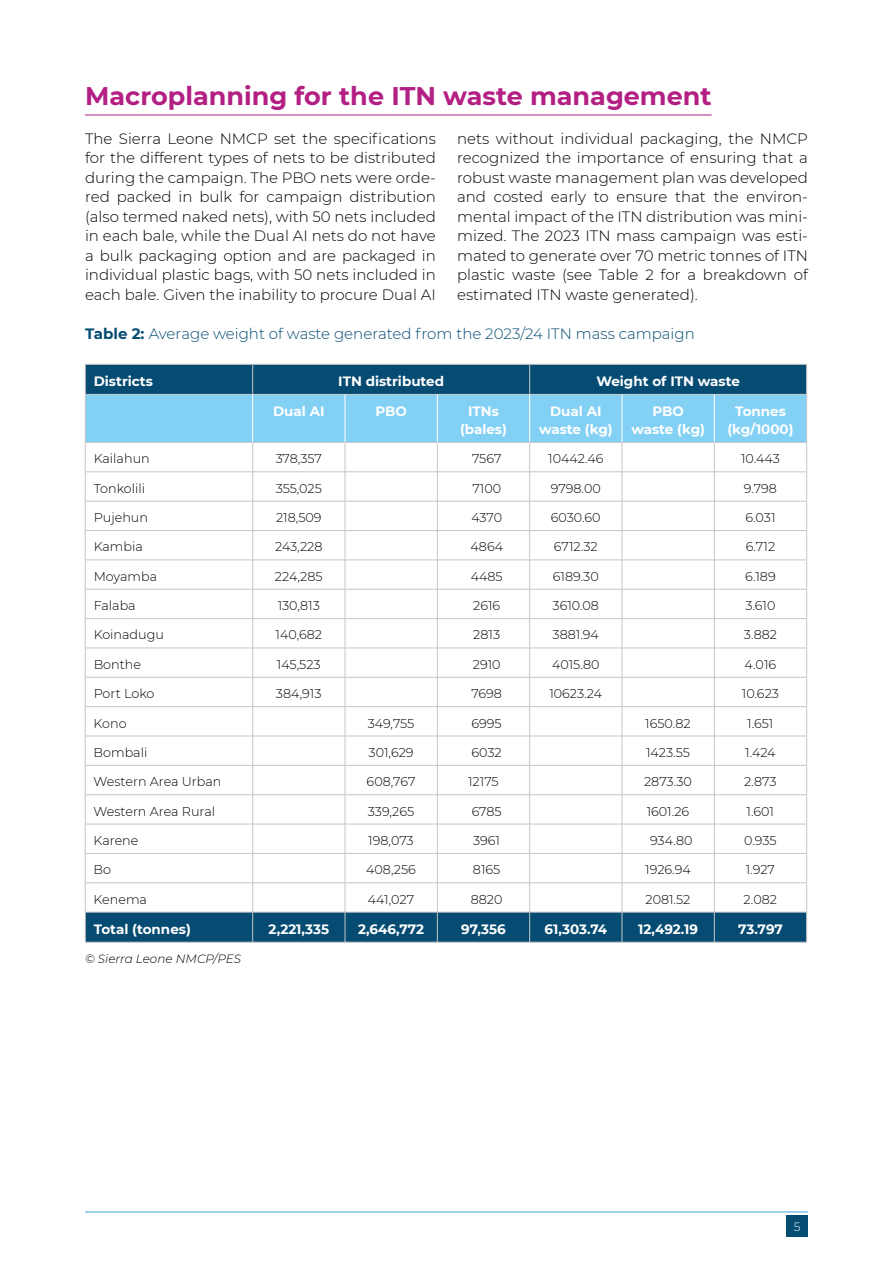
<style>
.page{position:relative;width:893px;height:1263px;background:#fff}
.page>*{position:absolute;margin:0;border:0;box-sizing:border-box;transform-origin:0 0}
.t1{font:700 25.5px "Montserrat";color:#b31f83}
.t2{font:300 15px/19.5px "Montserrat";color:#000;text-align:justify}
.t3{font:300 15px "Montserrat";color:#054b72}
.t4{font:700 13.5px/18px "Montserrat";color:#fff;text-align:center}
.t5{font:300 12.75px "Montserrat";color:#000}
.t6{font:italic 300 12px "Montserrat";color:#000}
.t7{font:300 12px "Montserrat";color:#fff}
.s1{font-weight:700}
</style>
<div class="page">
<div style="left:787px;top:1216px;width:21px;height:21px;background:#054b72"></div>
<hr style="left:85px;top:1212px;width:723px;height:1px;background:#3ea4d7">
<hr style="left:85px;top:115px;width:627px;height:1px;background:#b31f83">
<div style="left:86px;top:365px;width:720px;height:577px;background:#054b72"></div>
<hr style="left:85px;top:364px;width:168px;height:1px;background:#c6c6c6">
<hr style="left:85px;top:364px;width:1px;height:30px;background:#c6c6c6">
<hr style="left:253px;top:364px;width:92px;height:1px;background:#c6c6c6">
<hr style="left:252px;top:364px;width:1px;height:30px;background:#c6c6c6">
<hr style="left:345px;top:364px;width:92px;height:1px;background:#c6c6c6">
<hr style="left:437px;top:364px;width:93px;height:1px;background:#c6c6c6">
<hr style="left:530px;top:364px;width:92px;height:1px;background:#c6c6c6">
<hr style="left:529px;top:364px;width:1px;height:30px;background:#c6c6c6">
<hr style="left:622px;top:364px;width:92px;height:1px;background:#c6c6c6">
<hr style="left:714px;top:364px;width:93px;height:1px;background:#c6c6c6">
<hr style="left:806px;top:364px;width:1px;height:30px;background:#c6c6c6">
<svg style="left:85px;top:394px;width:722px;height:518px"></svg>
<hr style="left:85px;top:912px;width:168px;height:1px;background:#c6c6c6">
<hr style="left:85px;top:912px;width:1px;height:30px;background:#c6c6c6">
<hr style="left:253px;top:912px;width:92px;height:1px;background:#c6c6c6">
<hr style="left:252px;top:912px;width:1px;height:30px;background:#c6c6c6">
<hr style="left:345px;top:912px;width:92px;height:1px;background:#c6c6c6">
<hr style="left:345px;top:912px;width:1px;height:30px;background:#c6c6c6">
<hr style="left:437px;top:912px;width:93px;height:1px;background:#c6c6c6">
<hr style="left:437px;top:912px;width:1px;height:30px;background:#c6c6c6">
<hr style="left:530px;top:912px;width:92px;height:1px;background:#c6c6c6">
<hr style="left:529px;top:912px;width:1px;height:30px;background:#c6c6c6">
<hr style="left:622px;top:912px;width:92px;height:1px;background:#c6c6c6">
<hr style="left:622px;top:912px;width:1px;height:30px;background:#c6c6c6">
<hr style="left:714px;top:912px;width:93px;height:1px;background:#c6c6c6">
<hr style="left:714px;top:912px;width:1px;height:30px;background:#c6c6c6">
<hr style="left:806px;top:912px;width:1px;height:30px;background:#c6c6c6">
<hr style="left:85px;top:942px;width:168px;height:1px;background:#c6c6c6">
<hr style="left:253px;top:942px;width:92px;height:1px;background:#c6c6c6">
<hr style="left:345px;top:942px;width:92px;height:1px;background:#c6c6c6">
<hr style="left:437px;top:942px;width:93px;height:1px;background:#c6c6c6">
<hr style="left:530px;top:942px;width:92px;height:1px;background:#c6c6c6">
<hr style="left:622px;top:942px;width:92px;height:1px;background:#c6c6c6">
<hr style="left:714px;top:942px;width:93px;height:1px;background:#c6c6c6">
<hr style="left:252px;top:395px;width:1px;height:47px;background:#fff">
<hr style="left:345px;top:395px;width:1px;height:47px;background:#fff">
<hr style="left:437px;top:395px;width:1px;height:47px;background:#fff">
<hr style="left:529px;top:395px;width:1px;height:47px;background:#fff">
<hr style="left:622px;top:395px;width:1px;height:47px;background:#fff">
<hr style="left:714px;top:395px;width:1px;height:47px;background:#fff">
<h1 class="t1" style="left:85px;top:77px;width:628px">Macroplanning for the ITN waste management</h1>
<p class="t2" style="left:85px;top:128px;width:352px">The Sierra Leone NMCP set the specifications for the different types of nets to be distributed during the campaign. The PBO nets were orde&shy;red packed in bulk for campaign distribution (also termed naked nets), with 50 nets included in each bale, while the Dual AI nets do not have a bulk packaging option and are packaged in individual plastic bags, with 50 nets included in each bale. Given the inability to procure Dual AI</p>
<p class="t2" style="left:457px;top:128px;width:352px">nets without individual packaging, the NMCP recognized the importance of ensuring that a robust waste management plan was developed and costed early to ensure that the environ&shy;mental impact of the ITN distribution was mini&shy;mized. The 2023 ITN mass campaign was esti&shy;mated to generate over 70 metric tonnes of ITN plastic waste (see Table 2 for a breakdown of estimated ITN waste generated).</p>
<p class="t3" style="left:85px;top:323px;width:611px"><span class="s1">Table 2:</span> Average weight of waste generated from the 2023/24 ITN mass campaign</p>
<p class="t4" style="left:94px;top:371px;width:61px">Districts</p>
<p class="t4" style="left:338px;top:371px;width:107px">ITN distributed</p>
<p class="t4" style="left:596px;top:371px;width:145px">Weight of ITN waste</p>
<p class="t4" style="left:273px;top:401px;width:53px">Dual AI</p>
<p class="t4" style="left:375px;top:401px;width:33px">PBO</p>
<p class="t4" style="left:460px;top:401px;width:48px">ITNs (bales)</p>
<p class="t4" style="left:539px;top:401px;width:75px">Dual AI waste (kg)</p>
<p class="t4" style="left:631px;top:401px;width:75px">PBO waste (kg)</p>
<p class="t4" style="left:727px;top:401px;width:68px">Tonnes (kg/1000)</p>
<p class="t5" style="left:94px;top:450px;width:57px">Kailahun</p>
<p class="t5" style="left:276px;top:450px;width:48px">378,357</p>
<p class="t5" style="left:472px;top:450px;width:31px">7567</p>
<p class="t5" style="left:548px;top:450px;width:57px">10442.46</p>
<p class="t5" style="left:741px;top:450px;width:40px">10.443</p>
<p class="t5" style="left:94px;top:479px;width:53px">Tonkolili</p>
<p class="t5" style="left:276px;top:479px;width:48px">355,025</p>
<p class="t5" style="left:472px;top:479px;width:30px">7100</p>
<p class="t5" style="left:551px;top:479px;width:52px">9798.00</p>
<p class="t5" style="left:744px;top:479px;width:35px">9.798</p>
<p class="t5" style="left:94px;top:509px;width:56px">Pujehun</p>
<p class="t5" style="left:276px;top:509px;width:47px">218,509</p>
<p class="t5" style="left:471px;top:509px;width:32px">4370</p>
<p class="t5" style="left:551px;top:509px;width:51px">6030.60</p>
<p class="t5" style="left:745px;top:509px;width:32px">6.031</p>
<p class="t5" style="left:94px;top:538px;width:51px">Kambia</p>
<p class="t5" style="left:275px;top:538px;width:49px">243,228</p>
<p class="t5" style="left:470px;top:538px;width:34px">4864</p>
<p class="t5" style="left:554px;top:538px;width:45px">6712.32</p>
<p class="t5" style="left:746px;top:538px;width:31px">6.712</p>
<p class="t5" style="left:94px;top:567px;width:65px">Moyamba</p>
<p class="t5" style="left:275px;top:567px;width:49px">224,285</p>
<p class="t5" style="left:471px;top:567px;width:33px">4485</p>
<p class="t5" style="left:553px;top:567px;width:47px">6189.30</p>
<p class="t5" style="left:745px;top:567px;width:32px">6.189</p>
<p class="t5" style="left:94px;top:597px;width:43px">Falaba</p>
<p class="t5" style="left:278px;top:597px;width:44px">130,813</p>
<p class="t5" style="left:473px;top:597px;width:28px">2616</p>
<p class="t5" style="left:553px;top:597px;width:48px">3610.08</p>
<p class="t5" style="left:745px;top:597px;width:32px">3.610</p>
<p class="t5" style="left:94px;top:626px;width:72px">Koinadugu</p>
<p class="t5" style="left:276px;top:626px;width:48px">140,682</p>
<p class="t5" style="left:473px;top:626px;width:28px">2813</p>
<p class="t5" style="left:553px;top:626px;width:48px">3881.94</p>
<p class="t5" style="left:744px;top:626px;width:35px">3.882</p>
<p class="t5" style="left:94px;top:656px;width:49px">Bonthe</p>
<p class="t5" style="left:277px;top:656px;width:45px">145,523</p>
<p class="t5" style="left:473px;top:656px;width:29px">2910</p>
<p class="t5" style="left:552px;top:656px;width:49px">4015.80</p>
<p class="t5" style="left:745px;top:656px;width:33px">4.016</p>
<p class="t5" style="left:94px;top:685px;width:62px">Port Loko</p>
<p class="t5" style="left:276px;top:685px;width:47px">384,913</p>
<p class="t5" style="left:471px;top:685px;width:32px">7698</p>
<p class="t5" style="left:549px;top:685px;width:54px">10623.24</p>
<p class="t5" style="left:742px;top:685px;width:39px">10.623</p>
<p class="t5" style="left:94px;top:714px;width:35px">Kono</p>
<p class="t5" style="left:368px;top:714px;width:48px">349,755</p>
<p class="t5" style="left:472px;top:714px;width:32px">6995</p>
<p class="t5" style="left:645px;top:714px;width:47px">1650.82</p>
<p class="t5" style="left:747px;top:714px;width:28px">1.651</p>
<p class="t5" style="left:94px;top:744px;width:55px">Bombali</p>
<p class="t5" style="left:369px;top:744px;width:46px">301,629</p>
<p class="t5" style="left:472px;top:744px;width:32px">6032</p>
<p class="t5" style="left:646px;top:744px;width:45px">1423.55</p>
<p class="t5" style="left:745px;top:744px;width:32px">1.424</p>
<p class="t5" style="left:94px;top:773px;width:129px">Western Area Urban</p>
<p class="t5" style="left:367px;top:773px;width:50px">608,767</p>
<p class="t5" style="left:468px;top:773px;width:32px">12175</p>
<p class="t5" style="left:644px;top:773px;width:49px">2873.30</p>
<p class="t5" style="left:744px;top:773px;width:34px">2.873</p>
<p class="t5" style="left:94px;top:802px;width:123px">Western Area Rural</p>
<p class="t5" style="left:368px;top:802px;width:48px">339,265</p>
<p class="t5" style="left:472px;top:802px;width:31px">6785</p>
<p class="t5" style="left:647px;top:802px;width:44px">1601.26</p>
<p class="t5" style="left:747px;top:802px;width:29px">1.601</p>
<p class="t5" style="left:94px;top:832px;width:46px">Karene</p>
<p class="t5" style="left:368px;top:832px;width:47px">198,073</p>
<p class="t5" style="left:473px;top:832px;width:28px">3961</p>
<p class="t5" style="left:650px;top:832px;width:44px">934.80</p>
<p class="t5" style="left:744px;top:832px;width:34px">0.935</p>
<p class="t5" style="left:94px;top:861px;width:19px">Bo</p>
<p class="t5" style="left:366px;top:861px;width:51px">408,256</p>
<p class="t5" style="left:473px;top:861px;width:29px">8165</p>
<p class="t5" style="left:645px;top:861px;width:47px">1926.94</p>
<p class="t5" style="left:746px;top:861px;width:31px">1.927</p>
<p class="t5" style="left:94px;top:890px;width:55px">Kenema</p>
<p class="t5" style="left:368px;top:890px;width:48px">441,027</p>
<p class="t5" style="left:471px;top:890px;width:33px">8820</p>
<p class="t5" style="left:645px;top:890px;width:46px">2081.52</p>
<p class="t5" style="left:744px;top:890px;width:35px">2.082</p>
<p class="t4" style="left:94px;top:919px;width:99px">Total (tonnes)</p>
<p class="t4" style="left:269px;top:919px;width:62px">2,221,335</p>
<p class="t4" style="left:358px;top:919px;width:68px">2,646,772</p>
<p class="t4" style="left:461px;top:919px;width:46px">97,356</p>
<p class="t4" style="left:544px;top:919px;width:64px">61,303.74</p>
<p class="t4" style="left:638px;top:919px;width:62px">12,492.19</p>
<p class="t4" style="left:738px;top:919px;width:46px">73.797</p>
<p class="t6" style="left:85px;top:950px;width:158px">© Sierra Leone NMCP/PES</p>
<p class="t7" style="left:794px;top:1218px;width:8px">5</p>
</div>
